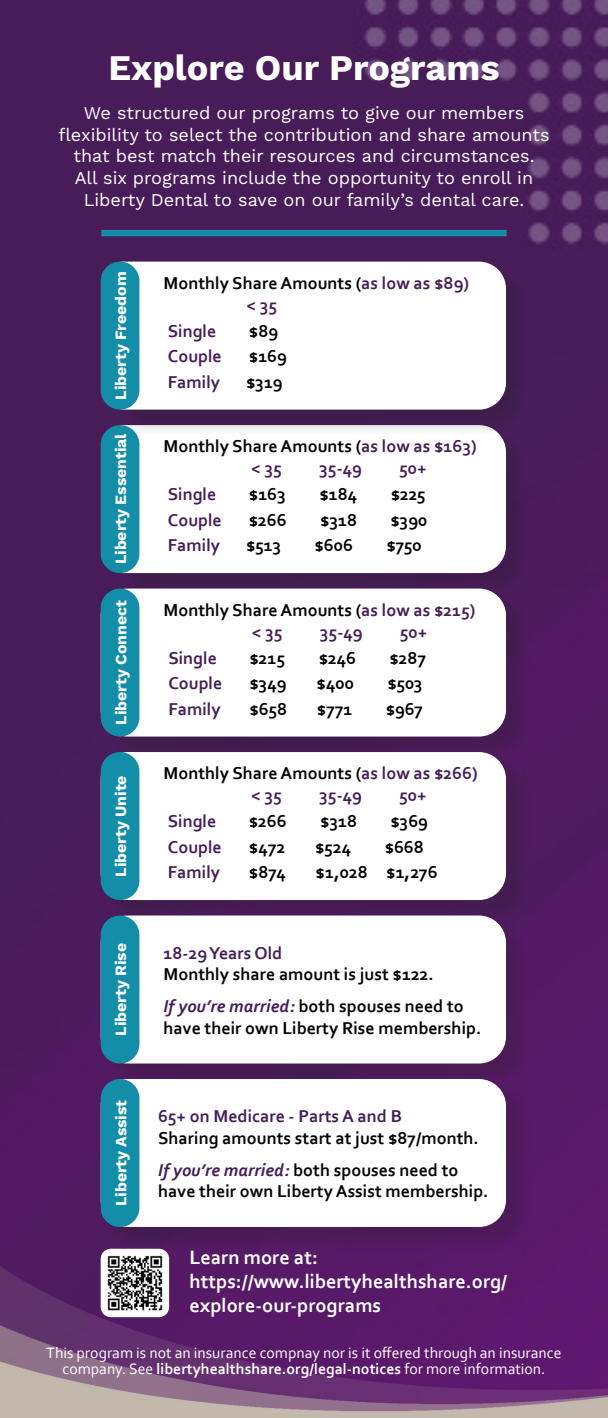
<style>
.page{position:relative;width:608px;height:1418px;background:#fff}
.page>*{position:absolute;margin:0;border:0;box-sizing:border-box;transform-origin:0 0}
.t1{font:700 36px "Work Sans";color:#fff}
.t2{font:700 20.25px "Corbel";color:#fff}
.t3{font:700 18px/21.6px "Corbel";color:#040503}
.t4{font:18px/21.6px "Work Sans";color:#fff;text-align:center}
.t5{font:700 18px "Corbel";color:#000}
.t6{font:700 18px "Corbel";color:#451e58}
.t7{font:15.75px/15.8px "Corbel";color:#fff;text-align:center}
.t8{font:700 15.75px "Work Sans";color:#fff}
.s1{color:#461e58}
.s2{color:#451e58}
.s3{font-style:italic;color:#451e58}
.s4{font-weight:700}
</style>
<div class="page">
<img style="left:0;top:0;width:608px;height:1418px">
<div style="left:101px;top:230px;width:405px;height:6px;background:#148ea8"></div>
<img style="left:0;top:1236px;width:607px;height:182px">
<div style="left:123px;top:427px;width:409px;height:172px;background:#421c50"></div>
<div style="left:124px;top:436px;width:382px;height:137px;background:#fff"></div>
<div style="left:101px;top:425px;width:38px;height:148px;background:#148ea8;border-radius:19px"></div>
<div style="left:123px;top:263px;width:409px;height:173px;background:#231f20;opacity:.25"></div>
<svg style="left:124px;top:262px;width:382px;height:147px"></svg>
<div style="left:101px;top:262px;width:38px;height:147px;background:#148ea8;border-radius:19px"></div>
<div style="left:103px;top:590px;width:430px;height:173px;background:#231f20;opacity:.25"></div>
<div style="left:101px;top:588px;width:405px;height:148px;background:#fff;border-radius:27px"></div>
<div style="left:101px;top:588px;width:38px;height:148px;background:#148ea8;border-radius:19px"></div>
<div style="left:103px;top:754px;width:430px;height:172px;background:#481b55"></div>
<div style="left:101px;top:752px;width:405px;height:148px;background:#fff;border-radius:27px"></div>
<div style="left:101px;top:752px;width:38px;height:148px;background:#148ea8;border-radius:19px"></div>
<div style="left:103px;top:917px;width:430px;height:173px;background:#231f20;opacity:.25"></div>
<div style="left:101px;top:915px;width:405px;height:148px;background:#fff;border-radius:27px"></div>
<div style="left:101px;top:915px;width:38px;height:148px;background:#148ea8;border-radius:19px"></div>
<div style="left:103px;top:1081px;width:430px;height:172px;background:#231f20;opacity:.25"></div>
<div style="left:101px;top:1079px;width:405px;height:148px;background:#fff;border-radius:27px"></div>
<div style="left:101px;top:1079px;width:38px;height:148px;background:#148ea8;border-radius:19px"></div>
<img style="left:101px;top:1248px;width:68px;height:69px">
<p class="t1" style="left:108px;top:47px;width:392px">Explore Our Programs</p>
<p class="t4" style="left:84px;top:103px;width:442px">We structured our programs to give our members</p>
<p class="t4" style="left:58px;top:125px;width:492px">flexibility to select the contribution and share amounts that best match their resources and circumstances.</p>
<p class="t4" style="left:75px;top:168px;width:460px">All six programs include the opportunity to enroll in<br>Liberty Dental to save on our family’s dental care.</p>
<p class="t8" style="left:111px;top:400px;width:130px;rotate:-90deg">Liberty Freedom</p>
<p class="t8" style="left:111px;top:564px;width:132px;rotate:-90deg">Liberty Essential</p>
<p class="t8" style="left:112px;top:725px;width:126px;rotate:-90deg">Liberty Connect</p>
<p class="t8" style="left:111px;top:876px;width:103px;rotate:-90deg">Liberty Unite</p>
<p class="t8" style="left:111px;top:1035px;width:94px;rotate:-90deg">Liberty Rise</p>
<p class="t3" style="left:163px;top:271px;width:307px">Monthly Share Amounts (<span class="s1">as low as $89)</span></p>
<p class="t6" style="left:246px;top:293px;width:32px">&lt; 35</p>
<p class="t6" style="left:168px;top:319px;width:50px">Single</p>
<p class="t5" style="left:249px;top:319px;width:31px">$89</p>
<p class="t6" style="left:168px;top:345px;width:55px">Couple</p>
<p class="t5" style="left:249px;top:345px;width:40px">$169</p>
<p class="t6" style="left:168px;top:371px;width:54px">Family</p>
<p class="t5" style="left:246px;top:371px;width:38px">$319</p>
<p class="t3" style="left:163px;top:435px;width:315px">Monthly Share Amounts (<span class="s1">as low as $163)</span></p>
<p class="t6" style="left:251px;top:457px;width:32px">&lt; 35</p>
<p class="t6" style="left:319px;top:457px;width:45px">35-49</p>
<p class="t6" style="left:399px;top:457px;width:29px">50+</p>
<p class="t6" style="left:168px;top:483px;width:50px">Single</p>
<p class="t5" style="left:249px;top:483px;width:39px">$163</p>
<p class="t5" style="left:319px;top:483px;width:39px">$184</p>
<p class="t5" style="left:390px;top:483px;width:36px">$225</p>
<p class="t6" style="left:168px;top:508px;width:55px">Couple</p>
<p class="t5" style="left:249px;top:508px;width:39px">$266</p>
<p class="t5" style="left:320px;top:508px;width:38px">$318</p>
<p class="t5" style="left:390px;top:508px;width:39px">$390</p>
<p class="t6" style="left:168px;top:534px;width:54px">Family</p>
<p class="t5" style="left:246px;top:534px;width:37px">$513</p>
<p class="t5" style="left:314px;top:534px;width:40px">$606</p>
<p class="t5" style="left:386px;top:534px;width:37px">$750</p>
<p class="t3" style="left:163px;top:598px;width:313px">Monthly Share Amounts (<span class="s1">as low as $215)</span></p>
<p class="t6" style="left:252px;top:620px;width:32px">&lt; 35</p>
<p class="t6" style="left:320px;top:620px;width:45px">35-49</p>
<p class="t6" style="left:400px;top:620px;width:29px">50+</p>
<p class="t6" style="left:168px;top:646px;width:50px">Single</p>
<p class="t5" style="left:249px;top:646px;width:37px">$215</p>
<p class="t5" style="left:318px;top:646px;width:39px">$246</p>
<p class="t5" style="left:389px;top:646px;width:38px">$287</p>
<p class="t6" style="left:168px;top:672px;width:55px">Couple</p>
<p class="t5" style="left:249px;top:672px;width:39px">$349</p>
<p class="t5" style="left:316px;top:672px;width:39px">$400</p>
<p class="t5" style="left:387px;top:672px;width:37px">$503</p>
<p class="t6" style="left:168px;top:697px;width:54px">Family</p>
<p class="t5" style="left:249px;top:697px;width:39px">$658</p>
<p class="t5" style="left:317px;top:697px;width:37px">$771</p>
<p class="t5" style="left:386px;top:697px;width:39px">$967</p>
<p class="t3" style="left:163px;top:762px;width:315px">Monthly Share Amounts (<span class="s1">as low as $266)</span></p>
<p class="t6" style="left:251px;top:784px;width:32px">&lt; 35</p>
<p class="t6" style="left:319px;top:784px;width:45px">35-49</p>
<p class="t6" style="left:399px;top:784px;width:29px">50+</p>
<p class="t6" style="left:168px;top:810px;width:50px">Single</p>
<p class="t5" style="left:249px;top:810px;width:39px">$266</p>
<p class="t5" style="left:320px;top:810px;width:38px">$318</p>
<p class="t5" style="left:390px;top:810px;width:39px">$369</p>
<p class="t6" style="left:168px;top:835px;width:55px">Couple</p>
<p class="t5" style="left:249px;top:835px;width:38px">$472</p>
<p class="t5" style="left:315px;top:835px;width:38px">$524</p>
<p class="t5" style="left:384px;top:835px;width:41px">$668</p>
<p class="t6" style="left:168px;top:861px;width:54px">Family</p>
<p class="t5" style="left:249px;top:861px;width:39px">$874</p>
<p class="t5" style="left:315px;top:861px;width:123px">$1,028 $1,276</p>
<p class="t3" style="left:163px;top:941px;width:272px"><span class="s2">18-29 Years Old<br></span>Monthly share amount is just $122.</p>
<p class="t3" style="left:163px;top:995px;width:302px"><span class="s3">If you’re married:</span> both spouses need to</p>
<p class="t3" style="left:163px;top:1016px;width:319px">have their own Liberty Rise membership.</p>
<p class="t8" style="left:112px;top:1206px;width:108px;rotate:-90deg">Liberty Assist</p>
<p class="t3" style="left:158px;top:1105px;width:322px"><span class="s2">65+ on Medicare - Parts A and B<br></span>Sharing amounts start at just $87/month.</p>
<p class="t3" style="left:158px;top:1158px;width:332px"><span class="s3">If you’re married:</span> both spouses need to have their own Liberty Assist membership.</p>
<p class="t2" style="left:189px;top:1244px;width:130px">Learn more at:</p>
<p class="t2" style="left:189px;top:1268px;width:319px">https://www.libertyhealthshare.org/</p>
<p class="t2" style="left:189px;top:1293px;width:193px">explore-our-programs</p>
<p class="t7" style="left:46px;top:1344px;width:516px">This program is not an insurance compnay nor is it offered through an insurance company. See <span class="s4">libertyhealthshare.org/legal-notices</span> for more information.</p>
</div>
